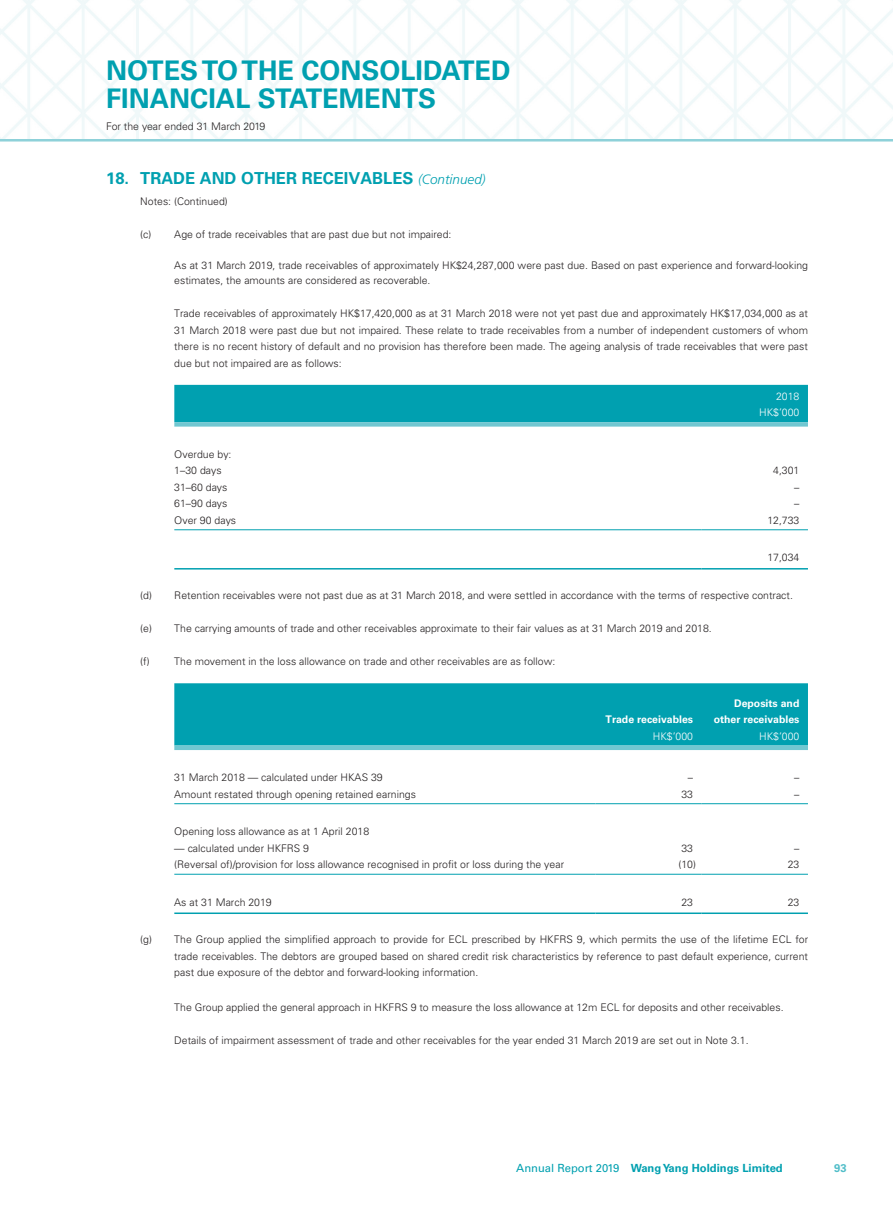
<style>
.page{position:relative;width:893px;height:1212px;background:#fff}
.page>*{position:absolute;margin:0;border:0;box-sizing:border-box;transform-origin:0 0}
.t1{font:700 27px/28.5px "Univers LT Std";color:#00a0b0}
.t2{font:700 16.5px "Univers LT Std";color:#00a0b0}
.t3{font:700 11.25px "Univers LT Std";color:#00a0b0}
.t4{font:700 11.25px "Univers LT Std";color:#52bec9}
.t5{font:300 10.5px/16.5px "Univers LT Std";color:#231f20}
.t6{font:700 10.5px/16.5px "Univers LT Std";color:#fff;text-align:right}
.t7{font:300 10.5px/16.5px "Univers LT Std";color:#fff;text-align:right}
.s1{font-family:"Frutiger LT Std";font-weight:300;font-style:italic;font-size:13.5px}
.s2{font-weight:400}
</style>
<div class="page">
<hr style="left:0;top:139px;width:893px;height:3px;background:#8ed1d9">
<svg style="left:174px;top:385px;width:634px;height:42px;background:#0fa5b4"></svg>
<hr style="left:174px;top:529px;width:528px;height:1px;background:#00a0b0">
<hr style="left:702px;top:529px;width:106px;height:1px;background:#00a0b0">
<hr style="left:174px;top:568px;width:528px;height:1px;background:#00a0b0">
<hr style="left:702px;top:568px;width:106px;height:1px;background:#00a0b0">
<svg style="left:174px;top:683px;width:634px;height:67px;background:#09a3b2"></svg>
<hr style="left:174px;top:803px;width:421px;height:1px;background:#00a0b0">
<hr style="left:595px;top:803px;width:107px;height:1px;background:#00a0b0">
<hr style="left:702px;top:803px;width:106px;height:1px;background:#00a0b0">
<hr style="left:174px;top:874px;width:421px;height:1px;background:#00a0b0">
<hr style="left:595px;top:874px;width:107px;height:1px;background:#00a0b0">
<hr style="left:702px;top:874px;width:106px;height:1px;background:#00a0b0">
<hr style="left:174px;top:912px;width:421px;height:2px;background:#00a0b0">
<hr style="left:595px;top:912px;width:107px;height:2px;background:#00a0b0">
<hr style="left:702px;top:912px;width:106px;height:2px;background:#00a0b0">
<h1 class="t1" style="left:106px;top:56px;width:406px">NOTES TO THE CONSOLIDATED<br>FINANCIAL STATEMENTS</h1>
<p class="t5" style="left:106px;top:118px;width:161px">For the year ended 31 March 2019</p>
<h2 class="t2" style="left:106px;top:168px;width:381px">18. TRADE AND OTHER RECEIVABLES <span class="s1">(Continued)</span></h2>
<p class="t5" style="left:140px;top:193px;width:89px">Notes: (Continued)</p>
<p class="t5" style="left:140px;top:226px;width:313px">(c) Age of trade receivables that are past due but not impaired:</p>
<p class="t5" style="left:174px;top:258px;width:635px;line-height:15px">As at 31 March 2019, trade receivables of approximately HK$24,287,000 were past due. Based on past experience and forward-looking estimates, the amounts are considered as recoverable.</p>
<p class="t5" style="left:174px;top:305px;width:635px;text-align:justify">Trade receivables of approximately HK$17,420,000 as at 31 March 2018 were not yet past due and approximately HK$17,034,000 as at 31 March 2018 were past due but not impaired. These relate to trade receivables from a number of independent customers of whom there is no recent history of default and no provision has therefore been made. The ageing analysis of trade receivables that were past due but not impaired are as follows:</p>
<p class="t7" style="left:759px;top:388px;width:42px">2018<br>HK$’000</p>
<p class="t5" style="left:174px;top:446px;width:59px">Overdue by:<br>1–30 days</p>
<p class="t5" style="left:773px;top:462px;width:28px">4,301</p>
<p class="t5" style="left:174px;top:479px;width:55px">31–60 days</p>
<p class="t5" style="left:794px;top:479px;width:7px">–</p>
<p class="t5" style="left:174px;top:495px;width:55px">61–90 days</p>
<p class="t5" style="left:794px;top:495px;width:7px">–</p>
<p class="t5" style="left:174px;top:512px;width:63px">Over 90 days</p>
<p class="t5" style="left:767px;top:512px;width:34px">12,733</p>
<p class="t5" style="left:767px;top:549px;width:34px">17,034</p>
<p class="t5" style="left:140px;top:587px;width:654px">(d) Retention receivables were not past due as at 31 March 2018, and were settled in accordance with the terms of respective contract.</p>
<p class="t5" style="left:140px;top:620px;width:573px">(e) The carrying amounts of trade and other receivables approximate to their fair values as at 31 March 2019 and 2018.</p>
<p class="t5" style="left:140px;top:653px;width:417px">(f) The movement in the loss allowance on trade and other receivables are as follow:</p>
<p class="t6" style="left:605px;top:711px;width:89px">Trade receivables</p>
<p class="t6" style="left:714px;top:695px;width:87px">Deposits and other receivables</p>
<p class="t7" style="left:653px;top:727px;width:42px">HK$’000</p>
<p class="t7" style="left:759px;top:727px;width:42px">HK$’000</p>
<p class="t5" style="left:174px;top:769px;width:210px">31 March 2018 — calculated under HKAS 39</p>
<p class="t5" style="left:688px;top:769px;width:7px">–</p>
<p class="t5" style="left:794px;top:769px;width:7px">–</p>
<p class="t5" style="left:174px;top:786px;width:243px">Amount restated through opening retained earnings</p>
<p class="t5" style="left:681px;top:786px;width:13px">33</p>
<p class="t5" style="left:794px;top:786px;width:7px">–</p>
<p class="t5" style="left:174px;top:823px;width:196px">Opening loss allowance as at 1 April 2018</p>
<p class="t5" style="left:174px;top:840px;width:136px">— calculated under HKFRS 9</p>
<p class="t5" style="left:681px;top:840px;width:13px">33</p>
<p class="t5" style="left:794px;top:840px;width:7px">–</p>
<p class="t5" style="left:174px;top:856px;width:391px">(Reversal of)/provision for loss allowance recognised in profit or loss during the year</p>
<p class="t5" style="left:678px;top:856px;width:19px">(10)</p>
<p class="t5" style="left:788px;top:856px;width:13px">23</p>
<p class="t5" style="left:174px;top:894px;width:99px">As at 31 March 2019</p>
<p class="t5" style="left:681px;top:894px;width:13px">23</p>
<p class="t5" style="left:788px;top:894px;width:13px">23</p>
<p class="t5" style="left:174px;top:931px;width:635px;text-align:justify;text-indent:-34px">(g) The Group applied the simplified approach to provide for ECL prescribed by HKFRS 9, which permits the use of the lifetime ECL for trade receivables. The debtors are grouped based on shared credit risk characteristics by reference to past default experience, current past due exposure of the debtor and forward-looking information.</p>
<p class="t5" style="left:174px;top:999px;width:611px">The Group applied the general approach in HKFRS 9 to measure the loss allowance at 12m ECL for deposits and other receivables.</p>
<p class="t5" style="left:174px;top:1032px;width:576px">Details of impairment assessment of trade and other receivables for the year ended 31 March 2019 are set out in Note 3.1.</p>
<p class="t3" style="left:516px;top:1162px;width:268px"><span class="s2">Annual Report 2019</span> Wang Yang Holdings Limited</p>
<p class="t4" style="left:834px;top:1162px;width:14px">93</p>
</div>
